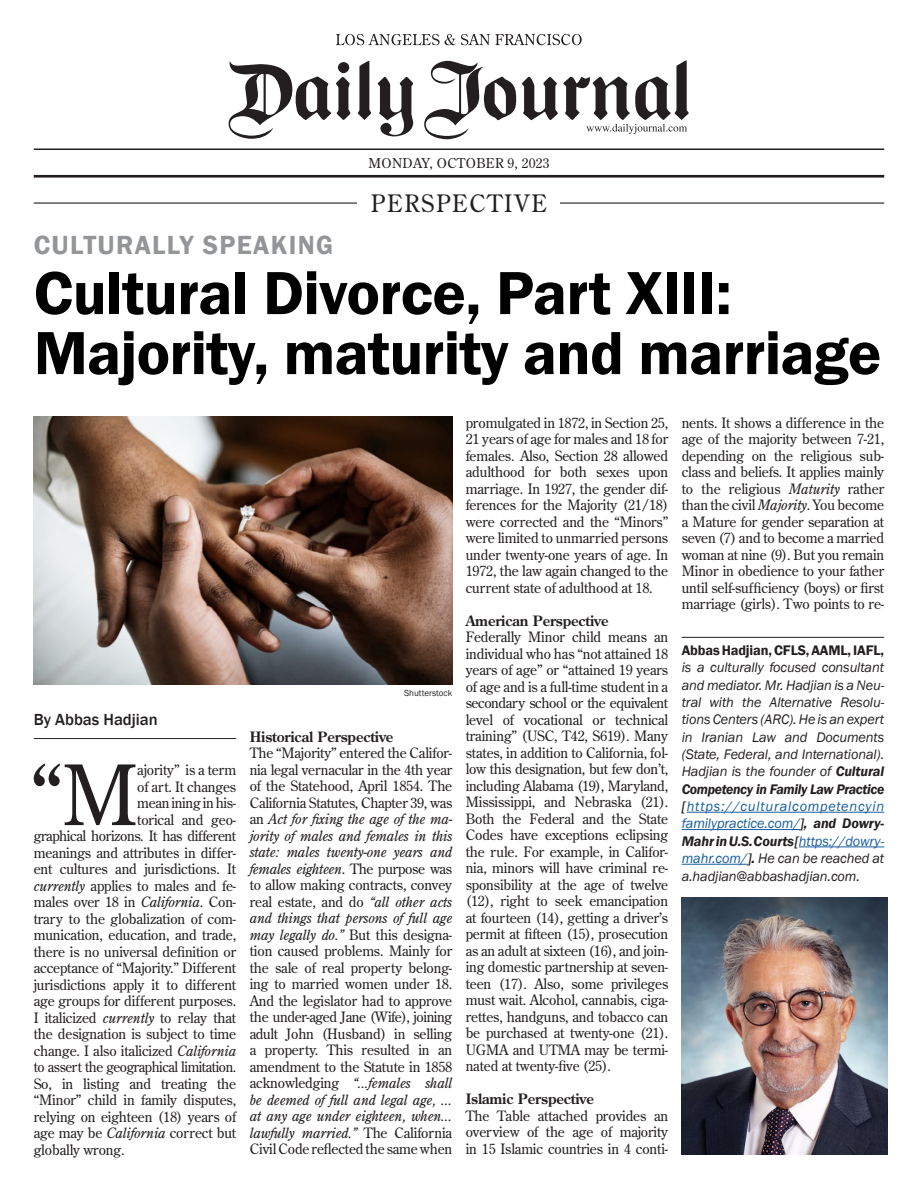
<style>
.page{position:relative;width:918px;height:1188px;background:#fff}
.page>*{position:absolute;margin:0;border:0;box-sizing:border-box;transform-origin:0 0}
.t1{font:600 63px/60px "Franklin Gothic";letter-spacing:-.015em;color:#000}
.t2{font:600 27px "Franklin Gothic";letter-spacing:.05em;color:#939598}
.t3{font:24px "Century Old Style Std";letter-spacing:.08em;color:#231f20}
.t4{font:500 16.5px "Franklin Gothic";color:#231f20}
.t5{font:14.25px/16.5px "Century Old Style Std";letter-spacing:-.01em;color:#231f20;text-align:justify}
.t6{font:italic 14.25px/17.4px "Franklin Gothic";letter-spacing:-.01em;color:#231f20;text-align:justify}
.t7{font:700 14.25px "Century Old Style Std";letter-spacing:-.01em;color:#231f20}
.t8{font:14.25px "Century Old Style Std";letter-spacing:-.03em;color:#231f20;scale:.96 1}
.t9{font:14.25px "Century Old Style Std";letter-spacing:-.03em;color:#231f20}
.t10{font:13.5px "Century Old Style Std";letter-spacing:.02em;color:#231f20}
.t11{font:9px "Franklin Gothic";color:#231f20}
.s1{font-style:italic}
.s2{font-weight:600;font-style:normal}
.s3{font-weight:600}
.s4{color:#175d9e}
</style>
<div class="page">
<img style="left:682px;top:898px;width:206px;height:256px">
<hr style="left:687px;top:812px;width:197px;height:1px;background:#175d9e">
<hr style="left:682px;top:829px;width:118px;height:1px;background:#175d9e">
<hr style="left:799px;top:847px;width:85px;height:1px;background:#175d9e">
<hr style="left:682px;top:864px;width:66px;height:1px;background:#175d9e">
<hr style="left:682px;top:637px;width:202px;height:1px;background:#231f20">
<hr style="left:34px;top:738px;width:202px;height:1px;background:#231f20">
<hr style="left:34px;top:148px;width:850px;height:2px;background:#231f20">
<hr style="left:34px;top:175px;width:850px;height:3px;background:#231f20">
<hr style="left:34px;top:202px;width:850px;height:2px;background:#231f20">
<svg style="left:336px;top:34px;width:246px;height:11px"></svg>
<svg style="left:358px;top:61px;width:13px;height:59px"></svg>
<svg style="left:229px;top:61px;width:121px;height:78px"></svg>
<svg style="left:378px;top:77px;width:35px;height:59px"></svg>
<svg style="left:424px;top:61px;width:92px;height:78px"></svg>
<svg style="left:522px;top:61px;width:167px;height:73px"></svg>
<div style="left:358px;top:189px;width:202px;height:27px;background:#fff"></div>
<img style="left:34px;top:417px;width:418px;height:267px">
<svg style="left:34px;top:764px;width:101px;height:61px"></svg>
<p class="t2" style="left:34px;top:228px;width:301px">CULTURALLY SPEAKING</p>
<p class="t10" style="left:368px;top:154px;width:183px">MONDAY, OCTOBER 9, 2023</p>
<p class="t3" style="left:371px;top:188px;width:178px">PERSPECTIVE</p>
<p class="t1" style="left:34px;top:264px;width:849px">Cultural Divorce, Part XIII:<br>Majority, maturity and marriage</p>
<p class="t4" style="left:34px;top:710px;width:126px">By Abbas Hadjian</p>
<p class="t5" style="left:137px;top:761px;width:101px">ajority” is a term</p>
<p class="t5" style="left:137px;top:778px;width:100px">of art. It changes</p>
<p class="t5" style="left:137px;top:794px;width:100px">mean ining in his-</p>
<p class="t5" style="left:137px;top:811px;width:101px">torical and geo-</p>
<p class="t9" style="left:34px;top:827px;width:204px">graphical horizons. It has different</p>
<p class="t5" style="left:34px;top:844px;width:204px">meanings and attributes in differ-</p>
<p class="t5" style="left:34px;top:860px;width:204px">ent cultures and jurisdictions. It</p>
<p class="t5" style="left:34px;top:877px;width:204px"><span class="s1">currently</span> applies to males and fe-</p>
<p class="t5" style="left:34px;top:893px;width:204px">males over 18 in <span class="s1">California</span>. Con-</p>
<p class="t5" style="left:34px;top:910px;width:204px">trary to the globalization of com-</p>
<p class="t5" style="left:34px;top:926px;width:204px">munication, education, and trade,</p>
<p class="t5" style="left:34px;top:943px;width:204px">there is no universal definition or</p>
<p class="t5" style="left:34px;top:959px;width:204px">acceptance of “Majority.” Different</p>
<p class="t5" style="left:34px;top:976px;width:204px">jurisdictions apply it to different</p>
<p class="t5" style="left:34px;top:992px;width:204px">age groups for different purposes.</p>
<p class="t5" style="left:34px;top:1009px;width:204px">I italicized <span class="s1">currently</span> to relay that</p>
<p class="t5" style="left:34px;top:1025px;width:204px">the designation is subject to time</p>
<p class="t5" style="left:34px;top:1042px;width:204px">change. I also italicized <span class="s1">California</span></p>
<p class="t8" style="left:34px;top:1058px;width:212px">to assert the geographical limitation.</p>
<p class="t5" style="left:34px;top:1075px;width:204px">So, in listing and treating the</p>
<p class="t5" style="left:34px;top:1091px;width:204px">“Minor” child in family disputes,</p>
<p class="t5" style="left:34px;top:1108px;width:204px">relying on eighteen (18) years of</p>
<p class="t5" style="left:34px;top:1124px;width:204px">age may be <span class="s1">California</span> correct but</p>
<p class="t5" style="left:34px;top:1141px;width:92px">globally wrong.</p>
<p class="t11" style="left:404px;top:687px;width:50px">Shutterstock</p>
<p class="t7" style="left:250px;top:727px;width:145px">Historical Perspective</p>
<p class="t5" style="left:250px;top:745px;width:204px">The “Majority” entered the Califor&shy;nia legal vernacular in the 4th year of the Statehood, April 1854. The California Statutes, Chapter 39, was an <span class="s1">Act for fixing the age of the ma&shy;jority of males and females in this state: males twenty-one years and females eighteen</span>. The purpose was to allow making contracts, convey real estate, and do <span class="s1">“all other acts and things that persons of full age may legally do.”</span> But this designa&shy;tion caused problems. Mainly for the sale of real property belong&shy;ing to married women under 18.<br>And the legislator had to approve the under-aged Jane (Wife), joining adult John (Husband) in selling a property. This resulted in an amendment to the Statute in 1858 acknowledging <span class="s1">“...females shall be deemed of full and legal age, ... at any age under eighteen, when... lawfully married.”</span> The California Civil Code reflected the same when</p>
<p class="t5" style="left:466px;top:414px;width:204px">promulgated in 1872, in Section 25, 21 years of age for males and 18 for females. Also, Section 28 allowed adulthood for both sexes upon marriage. In 1927, the gender dif&shy;ferences for the Majority (21/18) were corrected and the “Minors” were limited to unmarried persons under twenty-one years of age. In 1972, the law again changed to the current state of adulthood at 18.</p>
<p class="t7" style="left:466px;top:611px;width:144px">American Perspective</p>
<p class="t5" style="left:466px;top:629px;width:204px">Federally Minor child means an individual who has “not attained 18 years of age” or “attained 19 years of age and is a full-time student in a secondary school or the equivalent level of vocational or technical training” (USC, T42, S619). Many states, in addition to California, fol&shy;low this designation, but few don’t, including Alabama (19), Maryland, Mississippi, and Nebraska (21).<br>Both the Federal and the State Codes have exceptions eclipsing the rule. For example, in Califor&shy;nia, minors will have criminal re&shy;sponsibility at the age of twelve (12), right to seek emancipation at fourteen (14), getting a driver’s permit at fifteen (15), prosecution as an adult at sixteen (16), and join&shy;ing domestic partnership at seven&shy;teen (17). Also, some privileges must wait. Alcohol, cannabis, ciga&shy;rettes, handguns, and tobacco can be purchased at twenty-one (21).<br>UGMA and UTMA may be termi&shy;nated at twenty-five (25).</p>
<p class="t7" style="left:466px;top:1090px;width:130px">Islamic Perspective</p>
<p class="t5" style="left:466px;top:1107px;width:204px">The Table attached provides an overview of the age of majority in 15 Islamic countries in 4 conti-</p>
<p class="t5" style="left:682px;top:414px;width:204px">nents. It shows a difference in the age of the majority between 7-21, depending on the religious sub&shy;class and beliefs. It applies mainly to the religious <span class="s1">Maturity</span> rather than the civil <span class="s1">Majority</span>. You become a Mature for gender separation at seven (7) and to become a married woman at nine (9). But you remain Minor in obedience to your father until self-sufficiency (boys) or first marriage (girls). Two points to re-</p>
<p class="t6" style="left:682px;top:642px;width:204px"><span class="s2">Abbas Hadjian, CFLS, AAML, IAFL, </span>is a culturally focused consultant and mediator. Mr. Hadjian is a Neu&shy;tral with the Alternative Resolu&shy;tions Centers (ARC). He is an expert in Iranian Law and Documents (State, Federal, and International).<br>Hadjian is the founder of <span class="s3">Cultural Competency in Family Law Practice [</span><span class="s4">https://culturalcompetencyin familypractice.com/</span><span class="s3">], and Dowry-Mahr in U.S. Courts [</span><span class="s4">https://dowry&shy;mahr.com/</span><span class="s3">].</span> He can be reached at a.hadjian@abbashadjian.com.</p>
</div>
